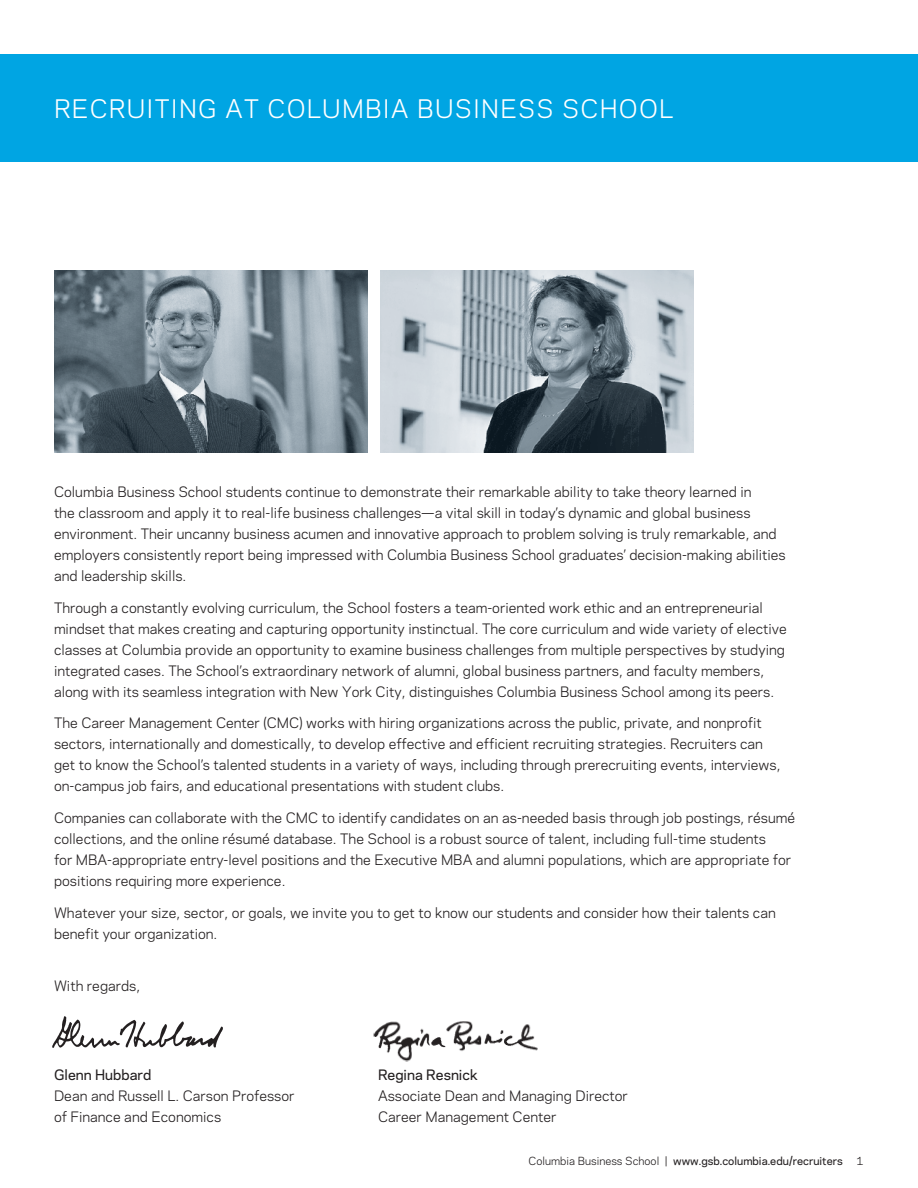
<style>
.page{position:relative;width:918px;height:1188px;background:#fff}
.page>*{position:absolute;margin:0;border:0;box-sizing:border-box;transform-origin:0 0}
.t1{font:24px "Galaxie Polaris";letter-spacing:.05em;color:#fff}
.t2{font:13.5px/21px "Galaxie Polaris";color:#231f20}
.t3{font:500 13.5px "Galaxie Polaris";color:#231f20}
.t4{font:500 10.5px "Galaxie Polaris";color:#231f20}
.t5{font:10.5px "Galaxie Polaris";color:#231f20}
.s1{font-weight:400}
</style>
<div class="page">
<div style="left:0;top:54px;width:918px;height:108px;background:#00a5e3"></div>
<img style="left:381px;top:270px;width:313px;height:182px">
<img style="left:54px;top:270px;width:313px;height:182px">
<img style="left:52px;top:1016px;width:171px;height:32px">
<img style="left:373px;top:1021px;width:165px;height:41px">
<h1 class="t1" style="left:54px;top:90px;width:55px">Recru</h1>
<h1 class="t1" style="left:147px;top:90px;width:196px">iting at Columb</h1>
<h1 class="t1" style="left:383px;top:90px;width:53px">ia bus</h1>
<h1 class="t1" style="left:473px;top:90px;width:108px">iness sch</h1>
<h1 class="t1" style="left:619px;top:90px;width:56px">ool</h1>
<p class="t2" style="left:54px;top:480px;width:733px">Columbia Business School students continue to demonstrate their remarkable ability to take theory learned in<br>the classroom and apply it to real-life business challenges—a vital skill in today’s dynamic and global business environment. Their uncanny business acumen and innovative approach to problem solving is truly remarkable, and employers consistently report being impressed with Columbia Business School graduates’ decision-making abilities and leadership skills.</p>
<p class="t2" style="left:54px;top:596px;width:734px">Through a constantly evolving curriculum, the School fosters a team-oriented work ethic and an entrepreneurial mindset that makes creating and capturing opportunity instinctual. The core curriculum and wide variety of elective classes at Columbia provide an opportunity to examine business challenges from multiple perspectives by studying integrated cases. The School’s extraordinary network of alumni, global business partners, and faculty members, along with its seamless integration with New York City, distinguishes Columbia Business School among its peers.</p>
<p class="t2" style="left:54px;top:712px;width:728px">The Career Management Center (CMC) works with hiring organizations across the public, private, and nonprofit sectors, internationally and domestically, to develop effective and efficient recruiting strategies. Recruiters can get to know the School’s talented students in a variety of ways, including through prerecruiting events, interviews, on-campus job fairs, and educational presentations with student clubs.</p>
<p class="t2" style="left:54px;top:807px;width:743px">Companies can collaborate with the CMC to identify candidates on an as-needed basis through job postings, résumé collections, and the online résumé database. The School is a robust source of talent, including full-time students<br>for MBA-appropriate entry-level positions and the Executive MBA and alumni populations, which are appropriate for positions requiring more experience.</p>
<p class="t2" style="left:54px;top:902px;width:723px">Whatever your size, sector, or goals, we invite you to get to know our students and consider how their talents can benefit your organization.</p>
<p class="t2" style="left:54px;top:975px;width:88px">With regards,</p>
<p class="t3" style="left:54px;top:1064px;width:99px">Glenn Hubbard</p>
<p class="t2" style="left:54px;top:1084px;width:242px">Dean and Russell L. Carson Professor of Finance and Economics</p>
<p class="t3" style="left:378px;top:1064px;width:101px">Regina Resnick</p>
<p class="t2" style="left:378px;top:1084px;width:251px">Associate Dean and Managing Director<br>Career Management Center</p>
<p class="t4" style="left:529px;top:1153px;width:316px"><span class="s1">Columbia Business School |</span> www.gsb.columbia.edu/recruiters</p>
<p class="t5" style="left:857px;top:1153px;width:9px">1</p>
</div>
